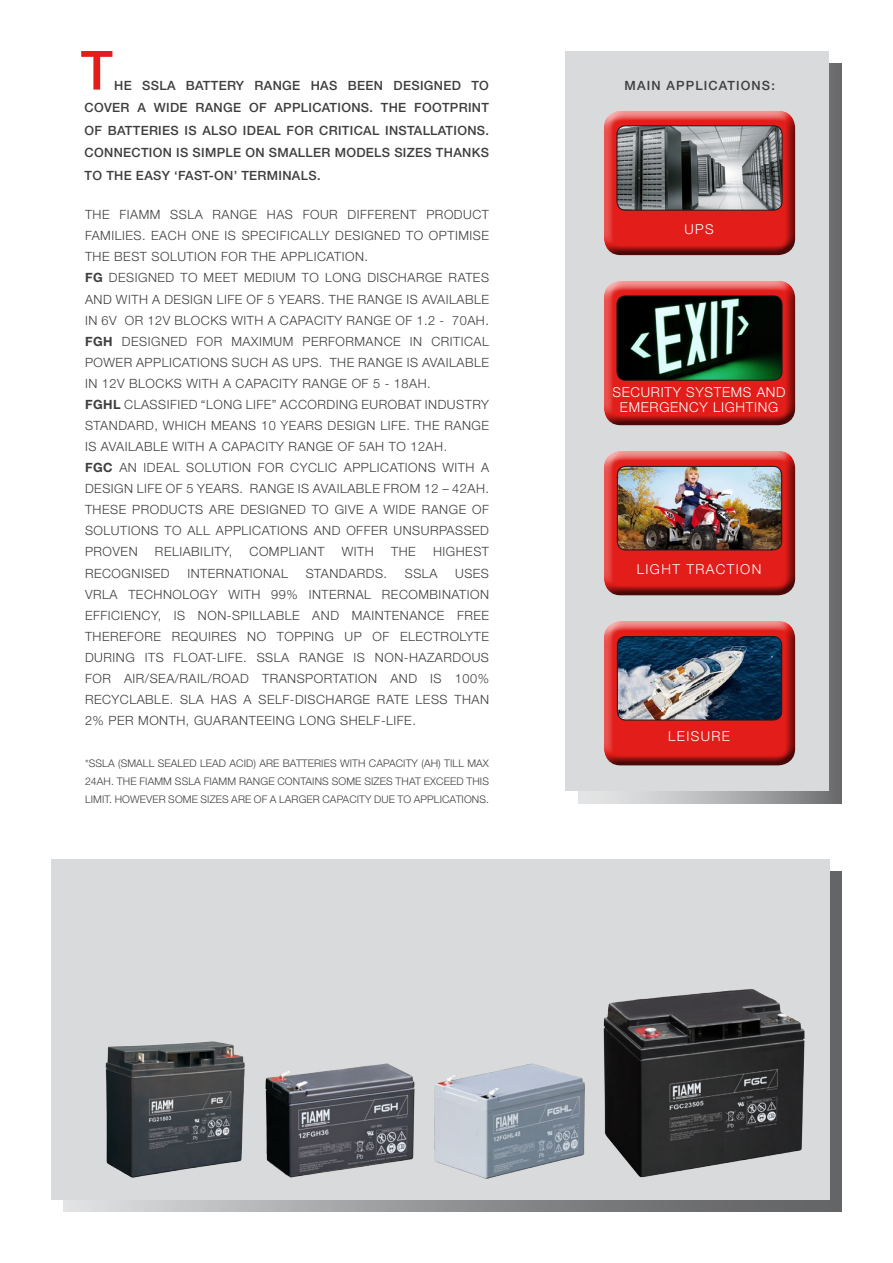
<style>
.page{position:relative;width:893px;height:1263px;background:#fff}
.page>*{position:absolute;margin:0;border:0;box-sizing:border-box;transform-origin:0 0}
.t1{font:500 54px "Helvetica Neue LT Std";color:#e31d19}
.t2{font:300 13.65px/15.8px "Helvetica Neue LT Std";letter-spacing:.05em;color:#fff;text-align:center}
.t3{font:300 13.65px "Helvetica Neue LT Std";letter-spacing:.1em;color:#fff}
.t4{font:300 12.75px/21.1px "Helvetica Neue LT Std";letter-spacing:.04em;color:#3e3e40}
.t5{font:500 12.75px/22.5px "Helvetica Neue LT Std";letter-spacing:.025em;color:#3e3e40;text-align:justify}
.t6{font:500 12.75px "Helvetica Neue LT Std";letter-spacing:.09em;color:#3e3e40}
.t7{font:300 10.5px/18px "Helvetica Neue LT Std";letter-spacing:.01em;color:#3e3e40;text-align:justify}
.s1{font-weight:700}
</style>
<div class="page">
<svg style="left:64px;top:872px;width:778px;height:340px;background:#8d8e90"></svg>
<div style="left:578px;top:64px;width:264px;height:740px;background:linear-gradient(to right,#f3f4f5,#747678)"></div>
<div style="left:566px;top:51px;width:263px;height:740px;background:#d9dadb"></div>
<div style="left:51px;top:859px;width:778px;height:340px;background:#d9dadb"></div>
<img style="left:105px;top:1041px;width:140px;height:137px">
<img style="left:603px;top:989px;width:202px;height:189px">
<img style="left:265px;top:1063px;width:150px;height:115px">
<img style="left:434px;top:1063px;width:151px;height:116px">
<div style="left:599px;top:102px;width:198px;height:149px;background:#fff;opacity:.75"></div>
<div style="left:599px;top:114px;width:198px;height:141px;background:#1a171c;opacity:.75"></div>
<img style="left:617px;top:126px;width:165px;height:84px">
<div style="left:617px;top:125px;width:165px;height:85px;border:1px solid #1a171c;border-radius:9px"></div>
<div style="left:599px;top:272px;width:202px;height:149px;background:#fff;opacity:.75"></div>
<div style="left:599px;top:282px;width:207px;height:143px;background:#1a171c;opacity:.75"></div>
<img style="left:617px;top:296px;width:165px;height:84px">
<div style="left:617px;top:296px;width:165px;height:85px;border:1px solid #1a171c;border-radius:9px"></div>
<div style="left:599px;top:442px;width:198px;height:149px;background:#fff;opacity:.75"></div>
<div style="left:599px;top:454px;width:198px;height:141px;background:#1a171c;opacity:.75"></div>
<img style="left:617px;top:466px;width:165px;height:84px">
<div style="left:617px;top:466px;width:165px;height:84px;border:1px solid #1a171c;border-radius:9px"></div>
<div style="left:599px;top:612px;width:198px;height:149px;background:#fff;opacity:.75"></div>
<div style="left:599px;top:624px;width:198px;height:141px;background:#1a171c;opacity:.75"></div>
<img style="left:617px;top:636px;width:165px;height:84px">
<div style="left:617px;top:636px;width:165px;height:84px;border:1px solid #1a171c;border-radius:9px"></div>
<h1 class="t1" style="left:81px;top:38px;width:34px">T</h1>
<p class="t5" style="left:114px;top:74px;width:376px">HE SSLA BATTERY RANGE HAS BEEN DESIGNED TO</p>
<p class="t6" style="left:624px;top:78px;width:152px">MAIN APPLICATIONS:</p>
<p class="t5" style="left:85px;top:96px;width:406px">COVER A WIDE RANGE OF APPLICATIONS. THE FOOTPRINT OF BATTERIES IS ALSO IDEAL FOR CRITICAL INSTALLATIONS.<br>CONNECTION IS SIMPLE ON SMALLER MODELS SIZES THANKS TO THE EASY ‘FAST-ON’ TERMINALS.</p>
<p class="t4" style="left:85px;top:204px;width:405px">THE FIAMM SSLA RANGE HAS FOUR DIFFERENT PRODUCT FAMILIES. EACH ONE IS SPECIFICALLY DESIGNED TO OPTIMISE THE BEST SOLUTION FOR THE APPLICATION.<br><span class="s1">FG</span> DESIGNED TO MEET MEDIUM TO LONG DISCHARGE RATES AND WITH A DESIGN LIFE OF 5 YEARS. THE RANGE IS AVAILABLE IN 6V OR 12V BLOCKS WITH A CAPACITY RANGE OF 1.2 - 70AH.<br><span class="s1">FGH</span> DESIGNED FOR MAXIMUM PERFORMANCE IN CRITICAL POWER APPLICATIONS SUCH AS UPS. THE RANGE IS AVAILABLE IN 12V BLOCKS WITH A CAPACITY RANGE OF 5 - 18AH.<br><span class="s1">FGHL</span> CLASSIFIED “LONG LIFE” ACCORDING EUROBAT INDUSTRY STANDARD, WHICH MEANS 10 YEARS DESIGN LIFE. THE RANGE IS AVAILABLE WITH A CAPACITY RANGE OF 5AH TO 12AH.<br><span class="s1">FGC</span> AN IDEAL SOLUTION FOR CYCLIC APPLICATIONS WITH A DESIGN LIFE OF 5 YEARS. RANGE IS AVAILABLE FROM 12 – 42AH.<br>THESE PRODUCTS ARE DESIGNED TO GIVE A WIDE RANGE OF SOLUTIONS TO ALL APPLICATIONS AND OFFER UNSURPASSED PROVEN</p>
<p class="t2" style="left:684px;top:221px;width:31px">UPS</p>
<p class="t2" style="left:613px;top:383px;width:175px">SECURITY SYSTEMS AND<br>EMERGENCY LIGHTING</p>
<p class="t4" style="left:155px;top:541px;width:79px">RELIABILITY,</p>
<p class="t4" style="left:250px;top:541px;width:76px">COMPLIANT</p>
<p class="t4" style="left:342px;top:541px;width:33px">WITH</p>
<p class="t4" style="left:391px;top:541px;width:26px">THE</p>
<p class="t4" style="left:433px;top:541px;width:57px">HIGHEST</p>
<p class="t4" style="left:85px;top:562px;width:86px">RECOGNISED</p>
<p class="t4" style="left:187px;top:562px;width:102px">INTERNATIONAL</p>
<p class="t4" style="left:306px;top:562px;width:83px">STANDARDS.</p>
<p class="t4" style="left:405px;top:562px;width:34px">SSLA</p>
<p class="t3" style="left:637px;top:561px;width:126px">LIGHT TRACTI ON</p>
<p class="t4" style="left:85px;top:562px;width:405px;text-align:justify;text-indent:370px">USES VRLA TECHNOLOGY WITH 99% INTERNAL RECOMBINATION EFFICIENCY, IS NON-SPILLABLE AND MAINTENANCE FREE THEREFORE REQUIRES NO TOPPING UP OF ELECTROLYTE DURING ITS FLOAT-LIFE. SSLA RANGE IS NON-HAZARDOUS FOR AIR/SEA/RAIL/ROAD TRANSPORTATION AND IS 100% RECYCLABLE. SLA HAS A SELF-DISCHARGE RATE LESS THAN 2% PER MONTH, GUARANTEEING LONG SHELF-LIFE.</p>
<p class="t7" style="left:85px;top:754px;width:405px">*SSLA (SMALL SEALED LEAD ACID) ARE BATTERIES WITH CAPACITY (AH) TILL MAX 24AH. THE FIAMM SSLA FIAMM RANGE CONTAINS SOME SIZES THAT EXCEED THIS LIMIT. HOWEVER SOME SIZES ARE OF A LARGER CAPACITY DUE TO APPLICATIONS.</p>
<p class="t3" style="left:668px;top:728px;width:63px">LEISURE</p>
</div>
